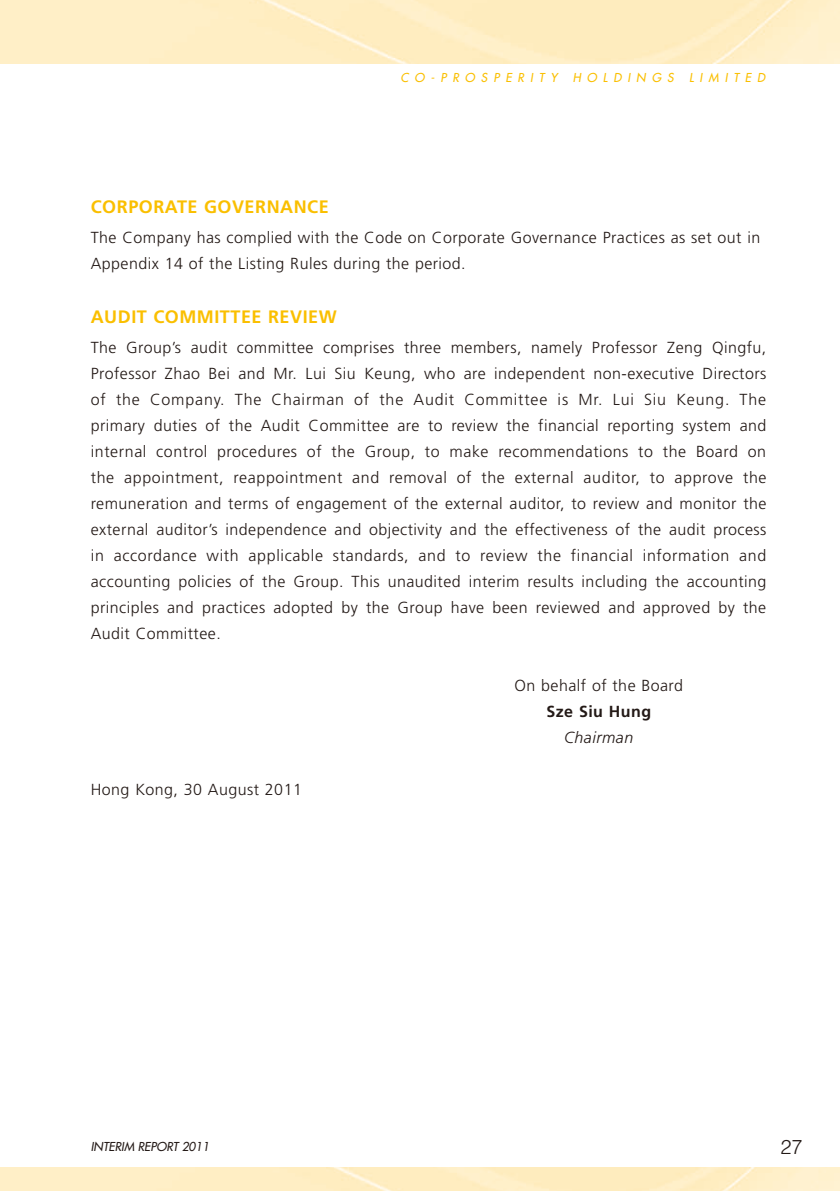
<style>
.page{position:relative;width:840px;height:1191px;background:#fff}
.page>*{position:absolute;margin:0;border:0;box-sizing:border-box;transform-origin:0 0}
.t1{font:300 20px "Helvetica LT Std";color:#231916}
.t2{font:700 18px "Frutiger LT Std";letter-spacing:.03em;color:#fabf00}
.t3{font:300 16px/26px "Frutiger LT Std";letter-spacing:.03em;color:#231916}
.t4{font:700 16px "Frutiger LT Std";letter-spacing:.03em;color:#231916}
.t5{font:italic 300 16px "Frutiger LT Std";letter-spacing:.03em;color:#231916}
.t6{font:italic 500 12px "Futura Std";letter-spacing:.5em;color:#fabf00}
.t7{font:italic 500 12px "Futura Std";color:#231916}
</style>
<div class="page">
<div style="left:0;top:0;width:839px;height:64px;background:#ffeec4"></div>
<img style="left:0;top:1167px;width:839px;height:24px">
<p class="t6" style="left:400px;top:70px;width:158px">CO-PROSPERITY</p>
<p class="t6" style="left:572px;top:70px;width:102px">HOLDINGS</p>
<p class="t6" style="left:688px;top:70px;width:78px">LIMITED</p>
<p class="t2" style="left:91px;top:197px;width:239px">CORPORATE GOVERNANCE</p>
<p class="t3" style="left:91px;top:225px;width:670px">The Company has complied with the Code on Corporate Governance Practices as set out in<br>Appendix 14 of the Listing Rules during the period.</p>
<p class="t2" style="left:91px;top:306px;width:247px">AUDIT COMMITTEE REVIEW</p>
<p class="t3" style="left:91px;top:335px;width:677px;text-align:justify">The Group’s audit committee comprises three members, namely Professor Zeng Qingfu, Professor Zhao Bei and Mr. Lui Siu Keung, who are independent non-executive Directors of the Company. The Chairman of the Audit Committee is Mr. Lui Siu Keung. The primary duties of the Audit Committee are to review the financial reporting system and internal control procedures of the Group, to make recommendations to the Board on the appointment, reappointment and removal of the external auditor, to approve the remuneration and terms of engagement of the external auditor, to review and monitor the external auditor’s independence and objectivity and the effectiveness of the audit process in accordance with applicable standards, and to review the financial information and accounting policies of the Group. This unaudited interim results including the accounting principles and practices adopted by the Group have been reviewed and approved by the Audit Committee.</p>
<p class="t3" style="left:514px;top:673px;width:170px">On behalf of the Board</p>
<p class="t4" style="left:546px;top:702px;width:106px">Sze Siu Hung</p>
<p class="t5" style="left:564px;top:728px;width:70px">Chairman</p>
<p class="t3" style="left:91px;top:777px;width:212px">Hong Kong, 30 August 2011</p>
<p class="t7" style="left:91px;top:1138px;width:120px">INTERIM REPORT 2011</p>
<p class="t1" style="left:780px;top:1133px;width:24px">27</p>
</div>
